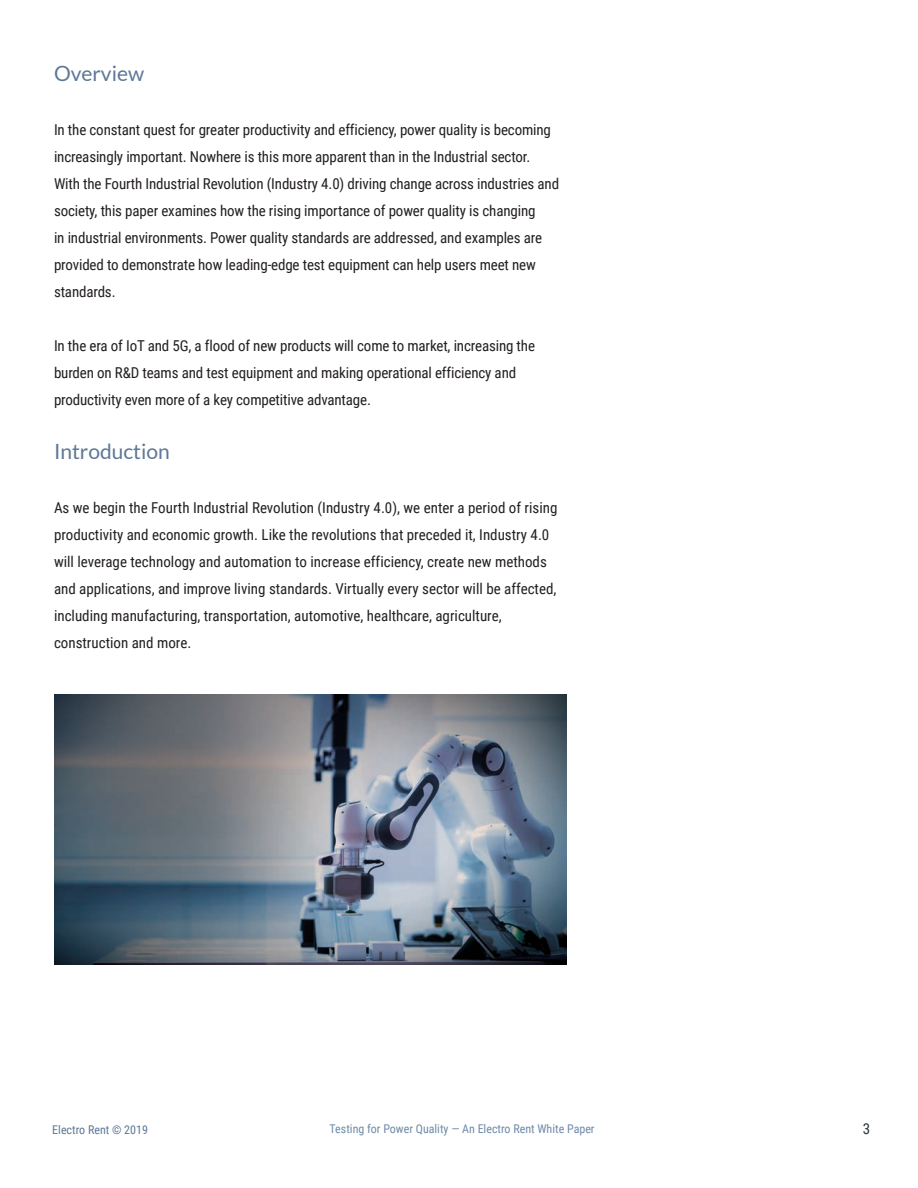
<style>
.page{position:relative;width:918px;height:1188px;background:#fff}
.page>*{position:absolute;margin:0;border:0;box-sizing:border-box;transform-origin:0 0}
.Body{font:21px "Lato";color:#5d7797}
.Header_-_3{font:21px "Lato";color:#5d7797}
.Body-2{font:15px/27px "Roboto Condensed";letter-spacing:-.01em;color:#231f20}
.t1{font:15px "Roboto Condensed";color:#293338}
.t2{font:12px "Roboto Condensed";color:#6f8aa7}
.t3{font:12px "Roboto Condensed";color:#5d7797}
</style>
<div class="page">
<img style="left:54px;top:695px;width:513px;height:270px">
<p class="Header_-_3" style="left:54px;top:62px;width:92px">Overview</p>
<p class="Body-2" style="left:54px;top:116px;width:507px">In the constant quest for greater productivity and efficiency, power quality is becoming increasingly important. Nowhere is this more apparent than in the Industrial sector.<br>With the Fourth Industrial Revolution (Industry 4.0) driving change across industries and society, this paper examines how the rising importance of power quality is changing<br>in industrial environments. Power quality standards are addressed, and examples are provided to demonstrate how leading-edge test equipment can help users meet new standards.</p>
<p class="Body-2" style="left:54px;top:332px;width:483px">In the era of IoT and 5G, a flood of new products will come to market, increasing the burden on R&amp;D teams and test equipment and making operational efficiency and productivity even more of a key competitive advantage.</p>
<p class="Body" style="left:54px;top:440px;width:117px">Introduction</p>
<p class="Body-2" style="left:54px;top:494px;width:505px">As we begin the Fourth Industrial Revolution (Industry 4.0), we enter a period of rising productivity and economic growth. Like the revolutions that preceded it, Industry 4.0 will leverage technology and automation to increase efficiency, create new methods and applications, and improve living standards. Virtually every sector will be affected, including manufacturing, transportation, automotive, healthcare, agriculture, construction and more.</p>
<p class="t3" style="left:52px;top:1121px;width:97px">Electro Rent © 2019</p>
<p class="t2" style="left:330px;top:1121px;width:266px">Testing for Power Quality — An Electro Rent White Paper</p>
<p class="t1" style="left:863px;top:1118px;width:9px">3</p>
</div>
